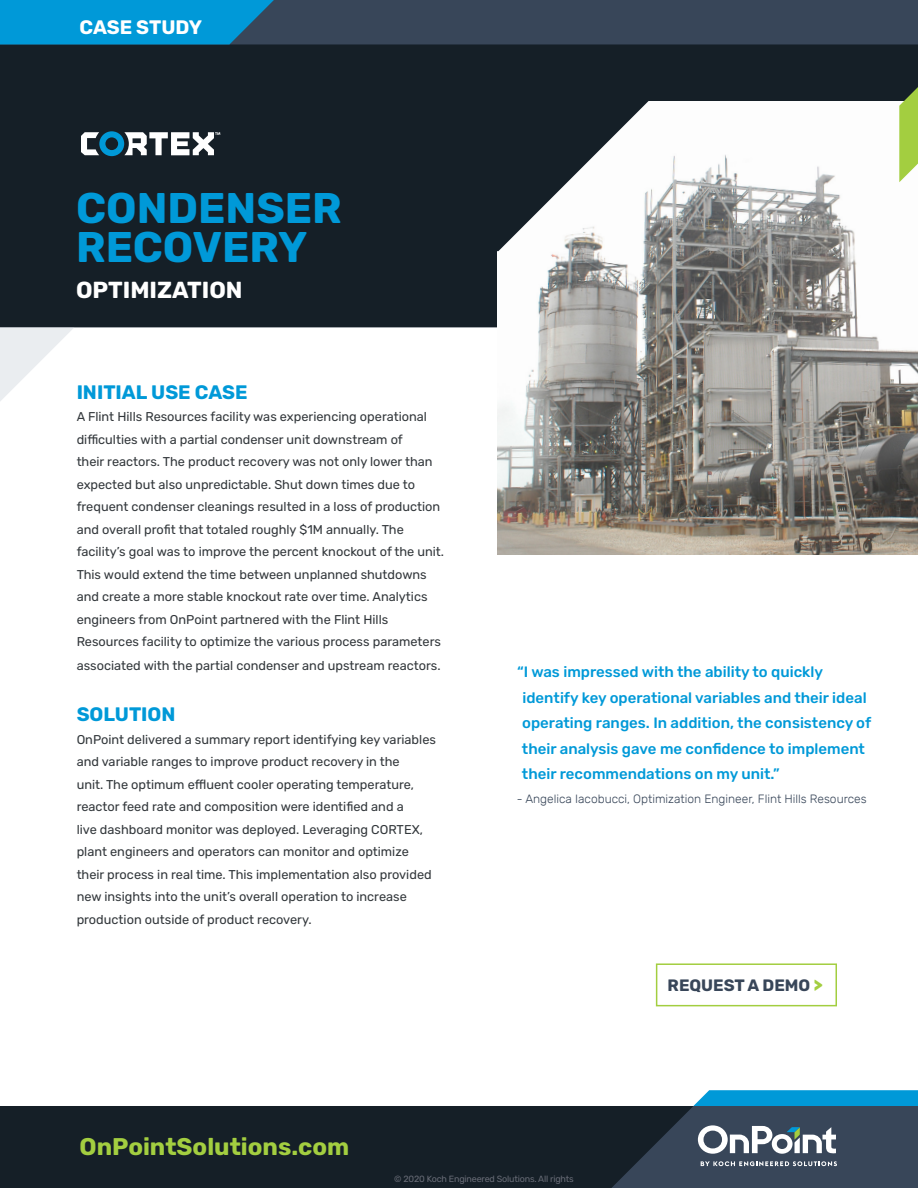
<style>
.page{position:relative;width:918px;height:1188px;background:#fff}
.page>*{position:absolute;margin:0;border:0;box-sizing:border-box;transform-origin:0 0}
.t1{font:700 42.9px/39.3px "Rubik";color:#0099d8}
.t2{font:700 24.15px "Rubik";color:#a3ce40}
.t3{font:700 23.25px "Rubik";color:#fff}
.t4{font:700 19.5px "Rubik";color:#0099d8}
.t5{font:700 19.5px "Rubik";letter-spacing:-.005em;color:#fff}
.t6{font:700 16.5px "Rubik";color:#384659}
.t7{font:500 15px/25.5px "Rubik";color:#0099d8}
.t8{font:12.75px/22.5px "Rubik";color:#32373b}
.t9{font:300 12px "Rubik";color:#384659}
.t10{font:9px "Rubik";letter-spacing:-.02em;color:#9c9ca8}
.s1{font-weight:900;color:#a3ce40}
</style>
<div class="page">
<div style="left:0;top:44px;width:918px;height:283px;background:#151f27"></div>
<svg style="left:0;top:327px;width:75px;height:74px"></svg>
<svg style="left:81px;top:131px;width:139px;height:25px"></svg>
<img style="left:498px;top:101px;width:420px;height:454px">
<svg style="left:340px;top:81px;width:329px;height:170px;fill:#151f27"></svg>
<div style="left:656px;top:963px;width:181px;height:43px;border:2px solid #a3ce40"></div>
<svg style="left:899px;top:74px;width:19px;height:108px;background:#8faf4d"></svg>
<svg style="left:0;top:0;width:918px;height:44px;background:#285c7b"></svg>
<div style="left:0;top:1106px;width:592px;height:82px;background:#151f27"></div>
<svg style="left:592px;top:1090px;width:326px;height:98px;background:#435e72"></svg>
<h3 class="t5" style="left:80px;top:16px;width:124px">CASE STUDY</h3>
<h1 class="t1" style="left:76px;top:189px;width:267px">CONDENSER<br>RECOVERY</h1>
<h3 class="t3" style="left:76px;top:276px;width:168px">OPTIMIZATION</h3>
<h3 class="t4" style="left:77px;top:381px;width:172px">INITIAL USE CASE</h3>
<p class="t8" style="left:77px;top:406px;width:369px">A Flint Hills Resources facility was experiencing operational difficulties with a partial condenser unit downstream of<br>their reactors. The product recovery was not only lower than expected but also unpredictable. Shut down times due to frequent condenser cleanings resulted in a loss of production and overall profit that totaled roughly $1M annually. The facility’s goal was to improve the percent knockout of the unit.<br>This would extend the time between unplanned shutdowns and create a more stable knockout rate over time. Analytics engineers from OnPoint partnered with the Flint Hills Resources facility to optimize the various process parameters</p>
<p class="t8" style="left:77px;top:655px;width:365px">associated with the partial condenser and upstream reactors.</p>
<h3 class="t4" style="left:77px;top:703px;width:100px">SOLUTION</h3>
<p class="t8" style="left:77px;top:728px;width:361px">OnPoint delivered a summary report identifying key variables and variable ranges to improve product recovery in the<br>unit. The optimum effluent cooler operating temperature, reactor feed rate and composition were identified and a<br>live dashboard monitor was deployed. Leveraging CORTEX, plant engineers and operators can monitor and optimize their process in real time. This implementation also provided new insights into the unit’s overall operation to increase production outside of product recovery.</p>
<h2 class="t2" style="left:80px;top:1132px;width:271px">OnPointSolutions.com</h2>
<p class="t7" style="left:522px;top:660px;width:351px;text-indent:-5px">“I was impressed with the ability to quickly identify key operational variables and their ideal operating ranges. In addition, the consistency of their analysis gave me confidence to implement their recommendations on my unit.”</p>
<p class="t9" style="left:517px;top:792px;width:351px">- Angelica Iacobucci, Optimization Engineer, Flint Hills Resources</p>
<p class="t6" style="left:668px;top:976px;width:157px">REQUEST A DEMO <span class="s1">&gt;</span></p>
<p class="t10" style="left:394px;top:1174px;width:181px">© 2020 Koch Engineered Solutions. All rights</p>
</div>
